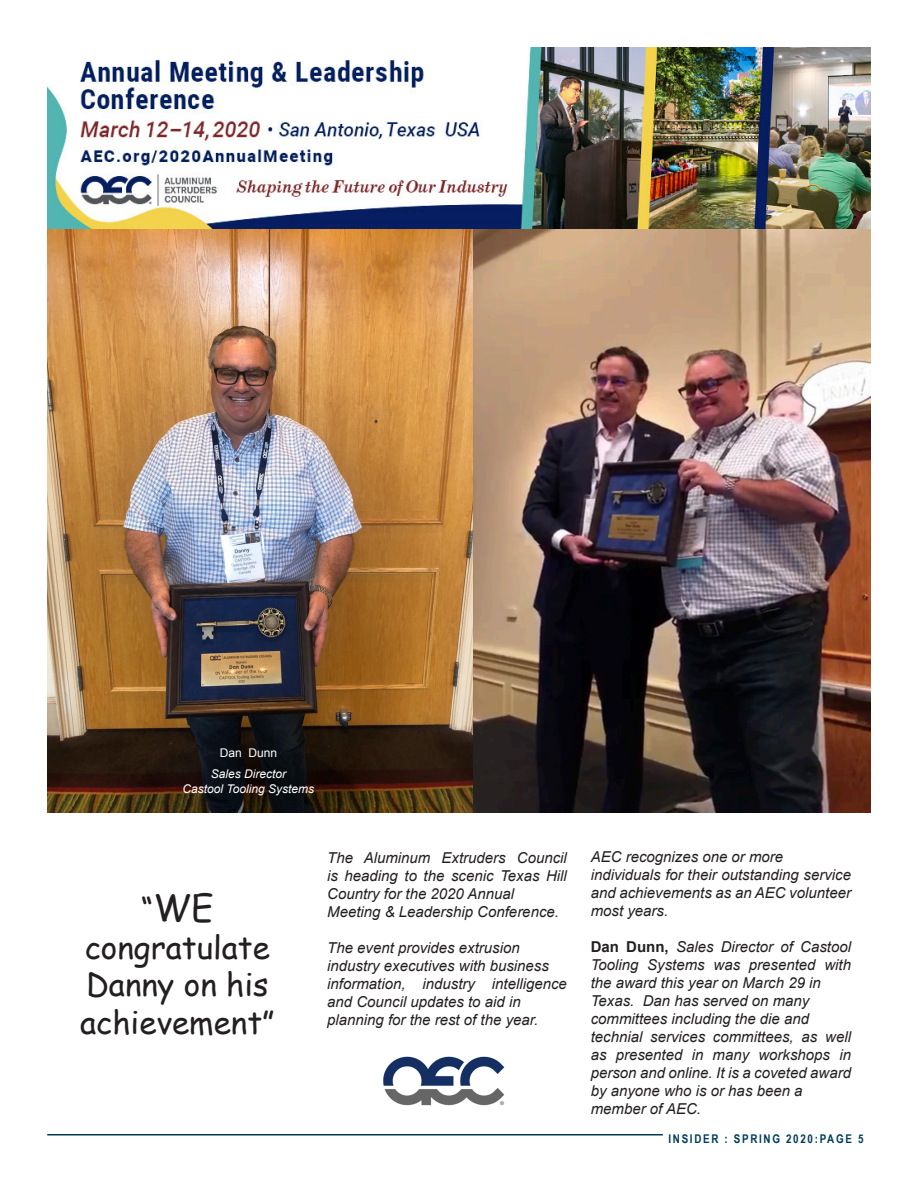
<style>
.page{position:relative;width:918px;height:1188px;background:#fff}
.page>*{position:absolute;margin:0;border:0;box-sizing:border-box;transform-origin:0 0}
.t1{font:36px "Comic Sans MS";color:#231f20}
.t2{font:31.5px/37.8px "Comic Sans MS";color:#231f20}
.t3{font:italic 15px/18px "Arial";color:#231f20;text-align:justify}
.t4{font:italic 12px "Arial";color:#fff}
.t5{font:700 12px "Arial Narrow";letter-spacing:.14em;color:#003b5c}
.t6{font:12px "Arial";color:#fff}
.s1{font-size:31.5px}
.s2{font-weight:700;font-style:normal}
</style>
<div class="page">
<hr style="left:47px;top:1134px;width:616px;height:2px;background:#003b5c">
<img style="left:47px;top:230px;width:824px;height:583px">
<img style="left:47px;top:47px;width:824px;height:181px">
<img style="left:383px;top:1056px;width:122px;height:50px">
<p class="t6" style="left:220px;top:745px;width:59px">Dan Dunn</p>
<p class="t4" style="left:211px;top:766px;width:77px">Sales Director</p>
<p class="t4" style="left:183px;top:781px;width:133px">Castool Tooling Systems</p>
<p class="t1" style="left:141px;top:881px;width:74px"><span class="s1">“</span>WE</p>
<p class="t2" style="left:80px;top:927px;width:196px">congratulate<br>Danny on his achievement”</p>
<p class="t3" style="left:327px;top:849px;width:241px">The Aluminum Extruders Council is heading to the scenic Texas Hill Country for the 2020 Annual</p>
<p class="t3" style="left:327px;top:903px;width:233px">Meeting &amp; Leadership Conference.</p>
<p class="t3" style="left:327px;top:939px;width:194px">The event provides extrusion</p>
<p class="t3" style="left:327px;top:957px;width:223px">industry executives with business</p>
<p class="t3" style="left:327px;top:975px;width:241px">information, industry intelligence and Council updates to aid in</p>
<p class="t3" style="left:327px;top:1011px;width:213px">planning for the rest of the year.</p>
<p class="t3" style="left:591px;top:848px;width:194px">AEC recognizes one or more</p>
<p class="t3" style="left:591px;top:866px;width:262px">individuals for their outstanding service and achievements as an AEC volunteer most years.</p>
<p class="t3" style="left:591px;top:938px;width:262px"><span class="s2">Dan Dunn,</span> Sales Director of Castool Tooling Systems was presented with the award this year on March 29 in</p>
<p class="t3" style="left:591px;top:992px;width:220px">Texas. Dan has served on many</p>
<p class="t3" style="left:591px;top:1010px;width:220px">committees including the die and</p>
<p class="t3" style="left:591px;top:1028px;width:262px">technial services committees, as well as presented in many workshops in person and online. It is a coveted award by anyone who is or has been a</p>
<p class="t3" style="left:591px;top:1100px;width:112px">member of AEC.</p>
<p class="t5" style="left:668px;top:1130px;width:197px">INSIDER : SPRING 2020:PAGE 5</p>
</div>
